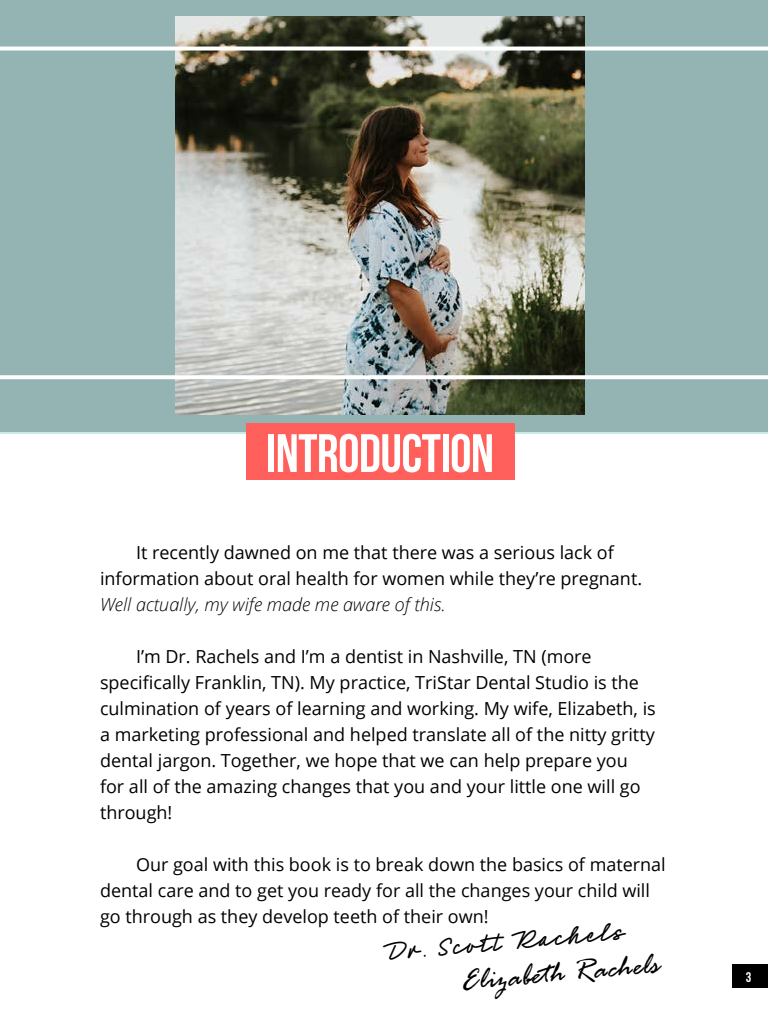
<style>
.page{position:relative;width:768px;height:1024px;background:#fff}
.page>*{position:absolute;margin:0;border:0;box-sizing:border-box;transform-origin:0 0}
.t1{font:54px "Bebas Neue";letter-spacing:-.01em;color:#fff}
.t2{font:italic 32px "Rage";color:#000}
.t3{font:700 27px "Neonoir";color:#000}
.t4{font:18px/26px "Open Sans";color:#000}
.t5{font:italic 300 18px "Open Sans";color:#000}
.t6{font:14px "Bebas Neue";color:#fff}
</style>
<div class="page">
<div style="left:0;top:0;width:768px;height:434px;background:#94b4b4"></div>
<div style="left:732px;top:965px;width:36px;height:23px;background:#000"></div>
<img style="left:175px;top:51px;width:410px;height:324px">
<svg style="left:0;top:16px;width:768px;height:35px"></svg>
<svg style="left:0;top:375px;width:768px;height:87px"></svg>
<div style="left:246px;top:423px;width:268px;height:57px;background:#ff605b"></div>
<h1 class="t1" style="left:266px;top:424px;width:229px">INTRODUCTION</h1>
<p class="t4" style="left:100px;top:539px;width:544px;text-align:center">It recently dawned on me that there was a serious lack of information about oral health for women while they’re pregnant.</p>
<p class="t5" style="left:100px;top:592px;width:347px">Well actually, my wife made me aware of this.</p>
<p class="t4" style="left:100px;top:643px;width:557px;text-indent:36px">I’m Dr. Rachels and I’m a dentist in Nashville, TN (more specifically Franklin, TN). My practice, TriStar Dental Studio is the culmination of years of learning and working. My wife, Elizabeth, is a marketing professional and helped translate all of the nitty gritty dental jargon. Together, we hope that we can help prepare you for all of the amazing changes that you and your little one will go through!</p>
<p class="t4" style="left:100px;top:851px;width:567px;text-indent:36px">Our goal with this book is to break down the basics of maternal dental care and to get you ready for all the changes your child will go through as they develop teeth of their own!</p>
<h3 class="t3" style="left:386px;top:934px;width:242px;rotate:-5deg">Dr. Scott Rachels</h3>
<h2 class="t2" style="left:459px;top:964px;width:201px;rotate:-5deg">Elizabeth Rachels</h2>
<p class="t6" style="left:746px;top:969px;width:7px">3</p>
</div>
